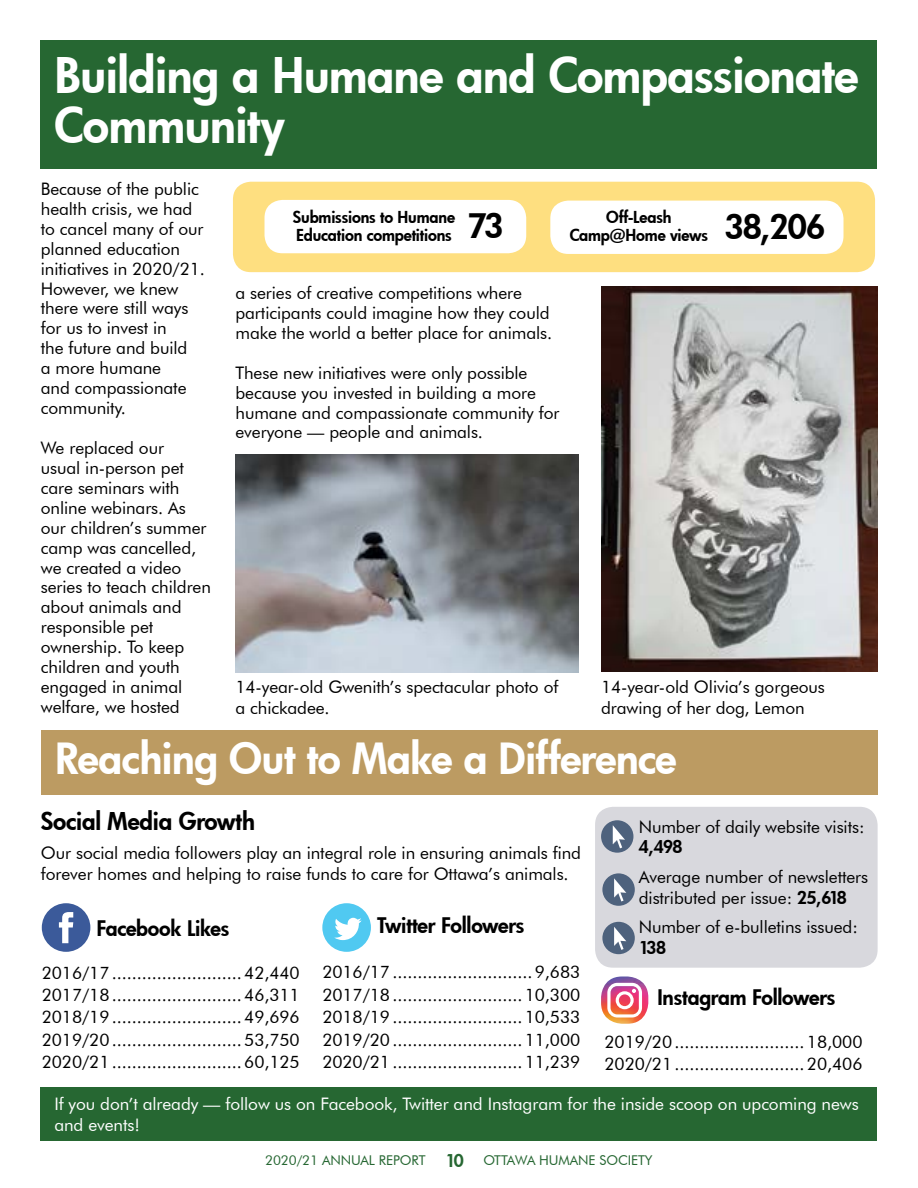
<style>
.page{position:relative;width:918px;height:1188px;background:#fff}
.page>*{position:absolute;margin:0;border:0;box-sizing:border-box;transform-origin:0 0}
.t1{font:48px/49.5px "Futura Hv";letter-spacing:-.01em;color:#fff}
.t2{font:42px "Futura Hv";letter-spacing:-.01em;color:#fff}
.t3{font:33px "Futura Hv";letter-spacing:-.03em;color:#000}
.t4{font:24px "Futura Hv";letter-spacing:-.01em;color:#000}
.t5{font:21px "Futura Hv";letter-spacing:-.01em;color:#000}
.t6{font:17.25px/19.8px "Futura BT";letter-spacing:-.005em;color:#000}
.t7{font:17.25px/20.7px "Futura BT";letter-spacing:-.005em;color:#fff}
.t8{font:17.25px "Futura Hv";letter-spacing:-.03em;color:#000}
.t9{font:16.2px/18px "Futura Hv";letter-spacing:-.01em;color:#000}
.t10{font:13.5px "Futura BT";letter-spacing:-.005em;color:#266732}
.s1{font-family:"Futura Hv"}
.s2{font-family:"Futura Hv";font-size:17.25px}
</style>
<div class="page">
<div style="left:595px;top:807px;width:283px;height:161px;background:#d8d8dd;border-radius:18px"></div>
<div style="left:41px;top:40px;width:836px;height:129px;background:#266732"></div>
<div style="left:41px;top:730px;width:837px;height:65px;background:#bc9b62"></div>
<div style="left:41px;top:1087px;width:836px;height:53px;background:#266732"></div>
<svg style="left:42px;top:903px;width:48px;height:49px"></svg>
<svg style="left:322px;top:903px;width:49px;height:49px"></svg>
<div style="left:233px;top:182px;width:642px;height:90px;background:#fedf80;border-radius:18px"></div>
<div style="left:265px;top:200px;width:261px;height:53px;background:#fff;border-radius:18px"></div>
<div style="left:550px;top:201px;width:294px;height:53px;background:#fff;border-radius:18px"></div>
<img style="left:235px;top:455px;width:344px;height:217px">
<img style="left:601px;top:286px;width:277px;height:386px">
<img style="left:601px;top:977px;width:47px;height:47px">
<svg style="left:607px;top:983px;width:35px;height:35px"></svg>
<div style="left:601px;top:820px;width:32px;height:33px;background:#4e627d;border-radius:50%"></div>
<svg style="left:613px;top:825px;width:12px;height:23px"></svg>
<div style="left:602px;top:873px;width:33px;height:33px;background:#4e627d;border-radius:50%"></div>
<svg style="left:614px;top:878px;width:12px;height:23px"></svg>
<div style="left:602px;top:922px;width:33px;height:32px;background:#4e627d;border-radius:50%"></div>
<svg style="left:614px;top:927px;width:12px;height:23px"></svg>
<h1 class="t1" style="left:55px;top:50px;width:806px">Building a Humane and Compassionate<br>Community</h1>
<p class="t6" style="left:41px;top:179px;width:166px">Because of the public health crisis, we had to cancel many of our planned education initiatives in 2020/21.<br>However, we knew there were still ways for us to invest in<br>the future and build<br>a more humane<br>and compassionate community.</p>
<p class="t6" style="left:41px;top:438px;width:172px">We replaced our<br>usual in-person pet care seminars with online webinars. As our children’s summer camp was cancelled, we created a video series to teach children about animals and responsible pet ownership. To keep children and youth engaged in animal welfare, we hosted</p>
<p class="t9" style="left:293px;top:207px;width:164px">Submissions to Humane<br>Education competitions</p>
<p class="t9" style="left:570px;top:208px;width:140px;text-align:center">Off-Leash<br>Camp@Home views</p>
<h3 class="t3" style="left:468px;top:204px;width:37px">73</h3>
<h3 class="t3" style="left:725px;top:204px;width:102px">38,206</h3>
<p class="t6" style="left:235px;top:283px;width:318px">a series of creative competitions where participants could imagine how they could make the world a better place for animals.</p>
<p class="t6" style="left:235px;top:363px;width:326px">These new initiatives were only possible because you invested in building a more humane and compassionate community for everyone — people and animals.</p>
<p class="t6" style="left:235px;top:676px;width:324px;line-height:20.7px">14-year-old Gwenith’s spectacular photo of a chickadee.</p>
<p class="t6" style="left:601px;top:676px;width:225px;line-height:20.7px">14-year-old Olivia’s gorgeous drawing of her dog, Lemon</p>
<h2 class="t2" style="left:55px;top:730px;width:623px">Reaching Out to Make a Difference</h2>
<h3 class="t4" style="left:41px;top:805px;width:216px">Social Media Growth</h3>
<p class="t6" style="left:41px;top:843px;width:542px;line-height:20.7px">Our social media followers play an integral role in ensuring animals find forever homes and helping to raise funds to care for Ottawa’s animals.</p>
<p class="t6" style="left:639px;top:816px;width:227px">Number of daily website visits:</p>
<p class="t8" style="left:639px;top:835px;width:45px">4,498</p>
<p class="t6" style="left:639px;top:866px;width:231px;line-height:20.7px">Average number of newsletters distributed per issue: <span class="s1">25,618</span></p>
<p class="t6" style="left:639px;top:917px;width:221px">Number of e-bulletins issued:</p>
<p class="t8" style="left:639px;top:936px;width:29px">138</p>
<p class="t5" style="left:377px;top:911px;width:149px">Twitter Followers</p>
<p class="t5" style="left:97px;top:914px;width:134px">Facebook Likes</p>
<p class="t6" style="left:42px;top:961px;width:260px;line-height:22.5px;text-align:justify">2016/17..........................42,440<br>2017/18..........................46,311<br>2018/19..........................49,696<br>2019/20..........................53,750<br>2020/21..........................60,125</p>
<p class="t6" style="left:322px;top:961px;width:260px;line-height:22.5px;text-align:justify">2016/17............................9,683<br>2017/18..........................10,300<br>2018/19..........................10,533<br>2019/20..........................11,000<br>2020/21..........................11,239</p>
<p class="t5" style="left:658px;top:983px;width:180px">Instagram Followers</p>
<p class="t6" style="left:605px;top:1030px;width:260px;line-height:22.5px">2019/20..........................18,000<br>2020/21..........................20,406</p>
<p class="t7" style="left:54px;top:1094px;width:806px">If you don’t already — follow us on Facebook, Twitter and Instagram for the inside scoop on upcoming news and events!</p>
<p class="t10" style="left:265px;top:1152px;width:389px">2020/21 ANNUAL REPORT <span class="s2">10</span> OTTAWA HUMANE SOCIETY</p>
</div>
